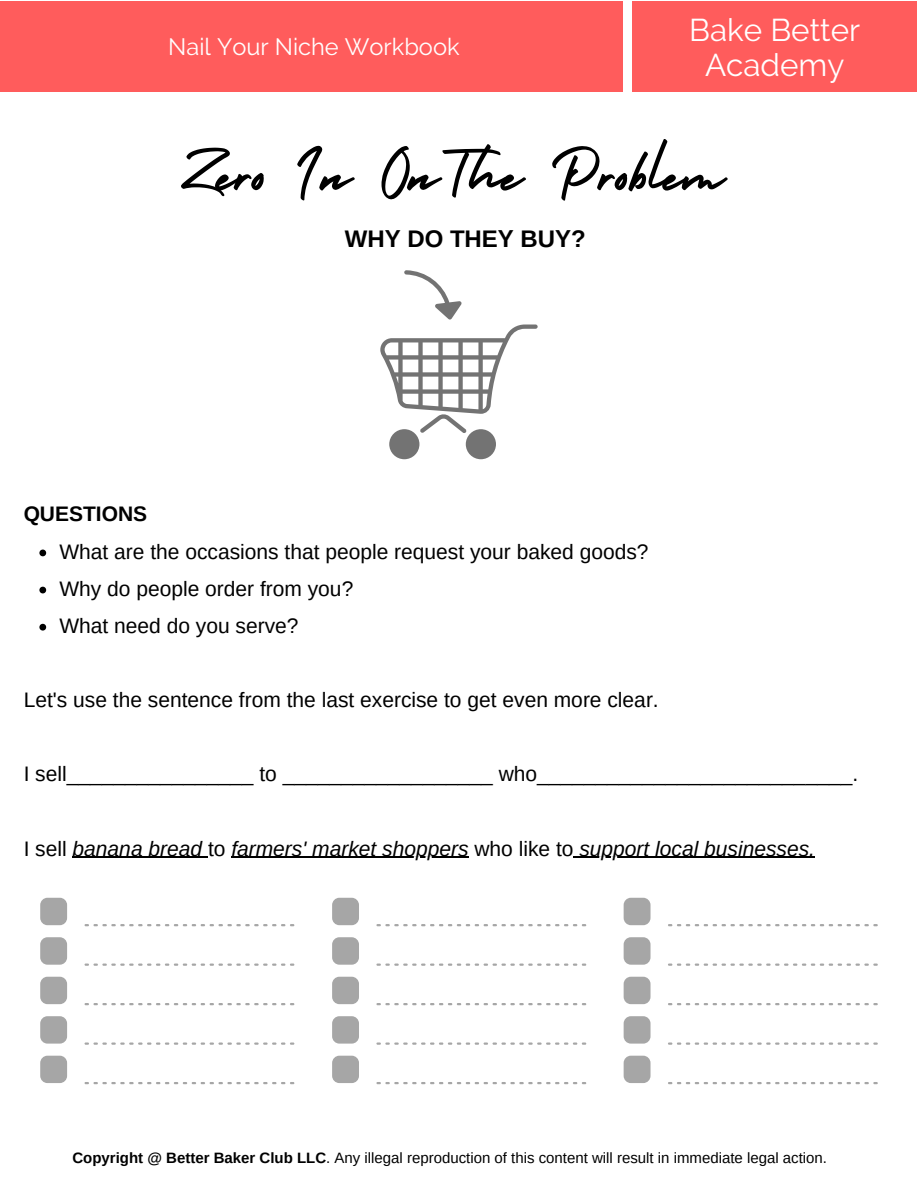
<style>
.page{position:relative;width:918px;height:1188px;background:#fff}
.page>*{position:absolute;margin:0;border:0;box-sizing:border-box;transform-origin:0 0}
.t1{font:70.8px "Holiday";color:#000}
.t2{font:31.35px/34.8px "Raleway";color:#fff;text-align:center}
.t3{font:700 24px "Arimo";color:#000}
.t4{font:23.7px "Raleway";color:#fff}
.t5{font:21px/37.2px "Arimo";color:#000}
.t6{font:italic 21px "Arimo";color:#000}
.t7{font:700 21px "Arimo";color:#000}
.t8{font:15px "Arimo";color:#000}
.s1{font-style:normal}
.s2{font-weight:700}
</style>
<div class="page">
<div style="left:0;top:1px;width:622px;height:91px;background:#ff5c5c"></div>
<div style="left:632px;top:1px;width:285px;height:91px;background:#ff5c5c"></div>
<svg style="left:332px;top:898px;width:255px;height:186px"></svg>
<svg style="left:624px;top:898px;width:254px;height:186px"></svg>
<svg style="left:40px;top:898px;width:255px;height:186px"></svg>
<div style="left:389px;top:429px;width:30px;height:30px;background:#737373;border-radius:50%"></div>
<div style="left:466px;top:429px;width:30px;height:30px;background:#737373;border-radius:50%"></div>
<svg style="left:380px;top:270px;width:158px;height:163px"></svg>
<svg style="left:39px;top:550px;width:7px;height:6px"></svg>
<svg style="left:39px;top:587px;width:7px;height:6px"></svg>
<svg style="left:39px;top:624px;width:7px;height:7px"></svg>
<hr style="left:73px;top:857px;width:135px;height:1px;background:#000">
<hr style="left:231px;top:857px;width:238px;height:1px;background:#000">
<hr style="left:574px;top:857px;width:241px;height:1px;background:#000">
<p class="t4" style="left:168px;top:33px;width:293px">Nail Your Niche Workbook</p>
<h2 class="t2" style="left:689px;top:12px;width:172px">Bake Better<br>Academy</h2>
<h1 class="t1" style="left:179px;top:119px;width:548px">Zero In OnThe Problem</h1>
<p class="t7" style="left:24px;top:502px;width:125px">QUESTIONS</p>
<p class="t3" style="left:345px;top:225px;width:243px">WHY DO THEY BUY?</p>
<p class="t5" style="left:59px;top:533px;width:591px">What are the occasions that people request your baked goods?<br>Why do people order from you?<br>What need do you serve?</p>
<p class="t5" style="left:24px;top:681px;width:637px">Let's use the sentence from the last exercise to get even more clear.</p>
<p class="t5" style="left:24px;top:755px;width:836px">I sell________________ to __________________ who___________________________.</p>
<p class="t6" style="left:24px;top:837px;width:793px"><span class="s1">I sell</span> banana bread <span class="s1">to</span> farmers' market shoppers <span class="s1">who like to</span> support local businesses.</p>
<p class="t8" style="left:72px;top:1149px;width:756px"><span class="s2">Copyright @ Better Baker Club LLC</span>. Any illegal reproduction of this content will result in immediate legal action.</p>
</div>
